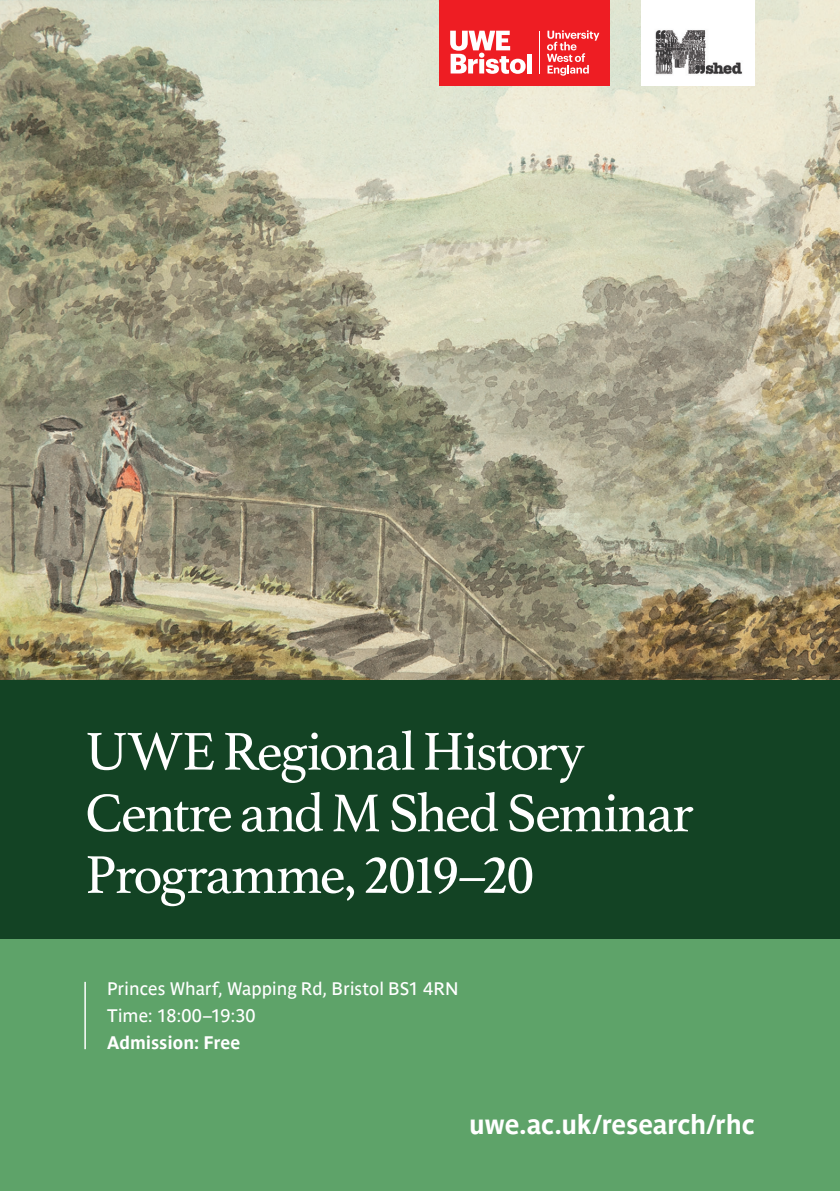
<style>
.page{position:relative;width:840px;height:1191px;background:#fff}
.page>*{position:absolute;margin:0;border:0;box-sizing:border-box;transform-origin:0 0}
.Cover___Heading{font:56px/61.6px "Athelas";letter-spacing:-.04em;color:#fff}
.Cover___Website{font:700 27px "Parisine Pro";letter-spacing:-.015em;color:#fff}
.Cover___Body{font:18px "Parisine Pro";letter-spacing:-.005em;color:#fff}
.Cover___Bold{font:700 18px "Parisine Pro";letter-spacing:-.005em;color:#fff}
</style>
<div class="page">
<img style="left:0;top:0;width:839px;height:680px">
<div style="left:0;top:838px;width:839px;height:353px;background:#5ea369"></div>
<hr style="left:84px;top:982px;width:2px;height:67px;background:#fff">
<div style="left:439px;top:0;width:170px;height:85px;background:#ee1d23"></div>
<hr style="left:539px;top:31px;width:1px;height:42px;background:#fff">
<div style="left:527px;top:54px;width:5px;height:19px;background:#fff"></div>
<svg style="left:450px;top:31px;width:75px;height:43px"></svg>
<svg style="left:547px;top:30px;width:52px;height:46px"></svg>
<div style="left:641px;top:0;width:113px;height:85px;background:#fff"></div>
<img style="left:655px;top:30px;width:88px;height:45px">
<div style="left:0;top:680px;width:839px;height:259px;background:#134324"></div>
<p class="Cover___Heading" style="left:85px;top:723px;width:609px">UWE Regional History<br>Centre and M Shed Seminar<br>Programme, 2019–20</p>
<p class="Cover___Body" style="left:107px;top:975px;width:353px">Princes Wharf, Wapping Rd, Bristol BS1 4RN</p>
<p class="Cover___Body" style="left:107px;top:1002px;width:150px">Time: 18:00–19:30</p>
<p class="Cover___Bold" style="left:107px;top:1029px;width:135px">Admission: Free</p>
<p class="Cover___Website" style="left:469px;top:1104px;width:287px">uwe.ac.uk/research/rhc</p>
</div>
